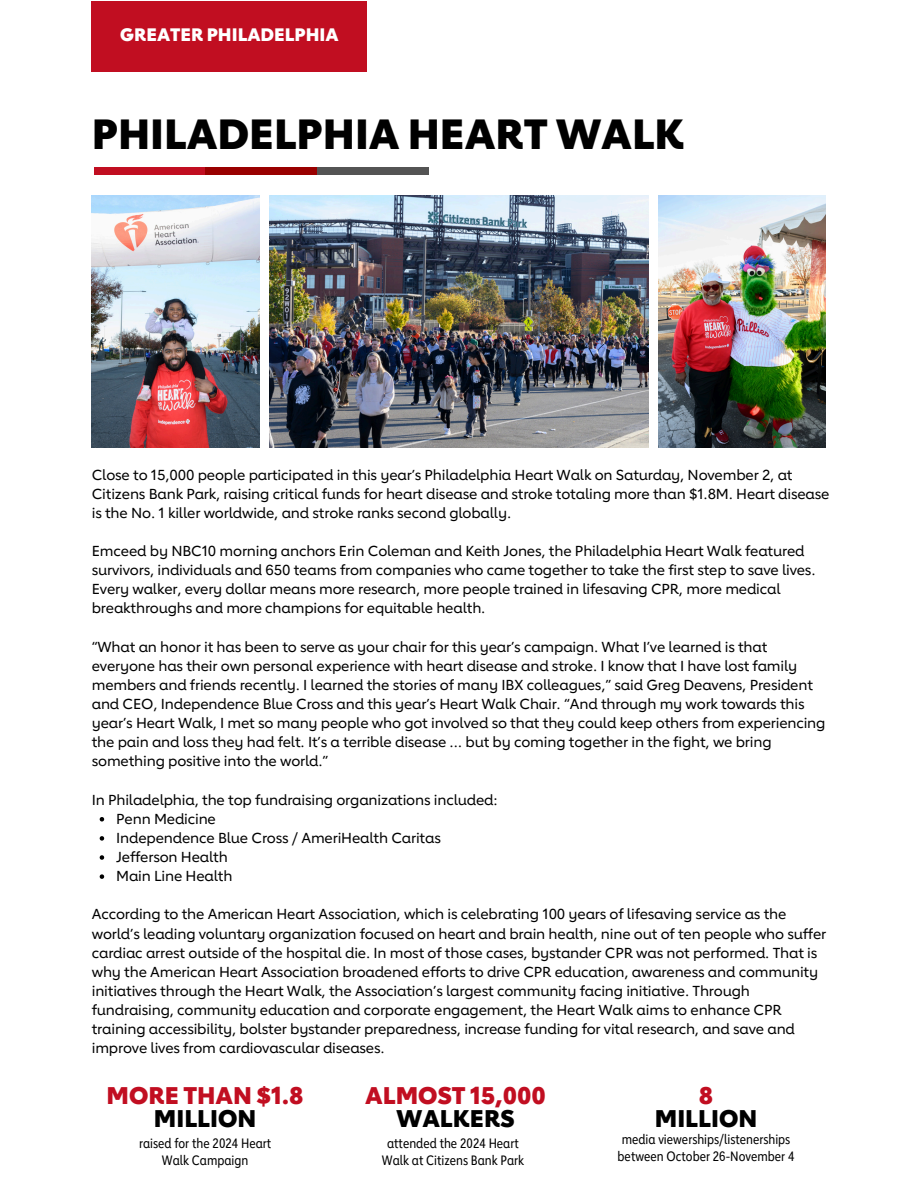
<style>
.page{position:relative;width:918px;height:1188px;background:#fff}
.page>*{position:absolute;margin:0;border:0;box-sizing:border-box;transform-origin:0 0}
.t1{font:800 42px "Lub Dub";color:#000}
.t2{font:800 24px/23.7px "Lub Dub";color:#c10e21;text-align:center}
.t3{font:800 24px/23.7px "Lub Dub";color:#000;text-align:center}
.t4{font:800 18px "Lub Dub";color:#fff}
.t5{font:500 14.4px/19.2px "Lub Dub";letter-spacing:-.01em;color:#000}
.t6{font:13.5px/16.8px "Lub Dub Condensed";color:#000;text-align:center}
.s1{color:#000}
.s2{color:#c10e21}
</style>
<div class="page">
<div style="left:92px;top:1px;width:275px;height:71px;background:#c10e21"></div>
<div style="left:94px;top:167px;width:112px;height:8px;background:#c10e21"></div>
<div style="left:205px;top:167px;width:112px;height:8px;background:#900"></div>
<div style="left:317px;top:167px;width:112px;height:8px;background:#545454"></div>
<img style="left:658px;top:195px;width:168px;height:252px">
<img style="left:92px;top:195px;width:167px;height:252px">
<img style="left:270px;top:195px;width:379px;height:252px">
<svg style="left:100px;top:817px;width:4px;height:5px"></svg>
<svg style="left:100px;top:836px;width:4px;height:5px"></svg>
<svg style="left:100px;top:855px;width:4px;height:5px"></svg>
<svg style="left:100px;top:874px;width:4px;height:5px"></svg>
<h3 class="t4" style="left:120px;top:23px;width:220px">GREATER PHILADELPHIA</h3>
<p class="t1" style="left:92px;top:107px;width:594px">PHILADELPHIA HEART WALK</p>
<h1 class="t5" style="left:92px;top:464px;width:739px">Close to 15,000 people participated in this year’s Philadelphia Heart Walk on Saturday, November 2, at<br>Citizens Bank Park, raising critical funds for heart disease and stroke totaling more than $1.8M. Heart disease is the No. 1 killer worldwide, and stroke ranks second globally.</h1>
<p class="t5" style="left:92px;top:541px;width:725px">Emceed by NBC10 morning anchors Erin Coleman and Keith Jones, the Philadelphia Heart Walk featured survivors, individuals and 650 teams from companies who came together to take the first step to save lives.<br>Every walker, every dollar means more research, more people trained in lifesaving CPR, more medical breakthroughs and more champions for equitable health.</p>
<p class="t5" style="left:92px;top:637px;width:735px">“What an honor it has been to serve as your chair for this year’s campaign. What I’ve learned is that everyone has their own personal experience with heart disease and stroke. I know that I have lost family members and friends recently. I learned the stories of many IBX colleagues,” said Greg Deavens, President and CEO, Independence Blue Cross and this year’s Heart Walk Chair. “And through my work towards this year’s Heart Walk, I met so many people who got involved so that they could keep others from experiencing the pain and loss they had felt. It’s a terrible disease … but by coming together in the fight, we bring something positive into the world.”</p>
<p class="t5" style="left:92px;top:790px;width:407px">In Philadelphia, the top fundraising organizations included:</p>
<h4 class="t5" style="left:116px;top:809px;width:101px">Penn Medicine</h4>
<h4 class="t5" style="left:116px;top:828px;width:326px">Independence Blue Cross / AmeriHealth Caritas</h4>
<h4 class="t5" style="left:116px;top:847px;width:113px">Jefferson Health</h4>
<h4 class="t5" style="left:116px;top:866px;width:118px">Main Line Health</h4>
<p class="t5" style="left:92px;top:904px;width:736px">According to the American Heart Association, which is celebrating 100 years of lifesaving service as the world’s leading voluntary organization focused on heart and brain health, nine out of ten people who suffer cardiac arrest outside of the hospital die. In most of those cases, bystander CPR was not performed. That is why the American Heart Association broadened efforts to drive CPR education, awareness and community initiatives through the Heart Walk, the Association’s largest community facing initiative. Through fundraising, community education and corporate engagement, the Heart Walk aims to enhance CPR training accessibility, bolster bystander preparedness, increase funding for vital research, and save and improve lives from cardiovascular diseases.</p>
<p class="t2" style="left:107px;top:1083px;width:198px">MORE THAN $1.8<br><span class="s1">MILLION</span></p>
<p class="t2" style="left:365px;top:1083px;width:182px">ALMOST 15,000<br><span class="s1">WALKERS</span></p>
<h4 class="t3" style="left:655px;top:1083px;width:104px"><span class="s2">8<br></span>MILLION</h4>
<h2 class="t6" style="left:139px;top:1134px;width:134px">raised for the 2024 Heart<br>Walk Campaign</h2>
<p class="t6" style="left:382px;top:1134px;width:144px">attended the 2024 Heart<br>Walk at Citizens Bank Park</p>
<h2 class="t6" style="left:618px;top:1131px;width:178px;text-align:left">media viewerships/listenerships between October 26-November 4</h2>
</div>
